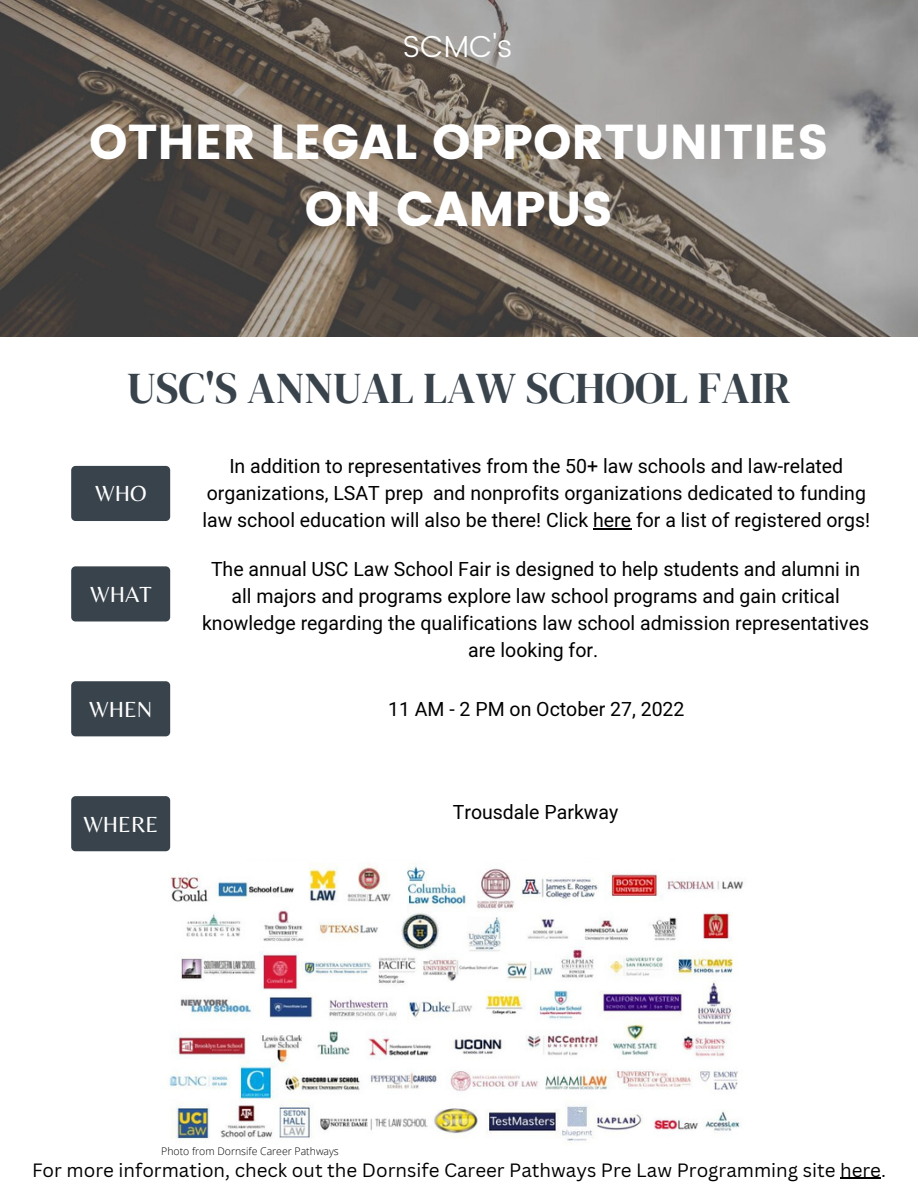
<style>
.page{position:relative;width:918px;height:1188px;background:#fff}
.page>*{position:absolute;margin:0;border:0;box-sizing:border-box;transform-origin:0 0}
.t1{font:48.9px/67.5px "Poppins";color:#fff;text-align:center}
.t2{font:43.95px "DM Serif Display";color:#39434c}
.t3{font:300 30.3px "Poppins";color:#fff}
.t4{font:22.8px "Belleza";color:#fff}
.t5{font:19.5px/27px "Mardoto";color:#000;text-align:center}
.t6{font:18.75px "Canva Sans";color:#000}
.t7{font:300 10.5px "Open Sans";color:#000}
</style>
<div class="page">
<img style="left:0;top:0;width:918px;height:336px">
<img style="left:169px;top:865px;width:575px;height:276px">
<div style="left:71px;top:466px;width:99px;height:55px;background:#39434c;border-radius:4px"></div>
<hr style="left:593px;top:528px;width:38px;height:2px;background:#000">
<div style="left:71px;top:566px;width:99px;height:55px;background:#39434c;border-radius:4px"></div>
<div style="left:71px;top:681px;width:99px;height:55px;background:#39434c;border-radius:4px"></div>
<div style="left:71px;top:796px;width:99px;height:55px;background:#39434c;border-radius:4px"></div>
<hr style="left:840px;top:1178px;width:41px;height:1px;background:#000">
<h3 class="t3" style="left:403px;top:28px;width:111px">SCMC's</h3>
<h1 class="t1" style="left:89px;top:108px;width:741px">OTHER LEGAL OPPORTUNITIES<br>ON CAMPUS</h1>
<h2 class="t2" style="left:127px;top:358px;width:665px">USC'S ANNUAL LAW SCHOOL FAIR</h2>
<p class="t4" style="left:95px;top:480px;width:53px">WHO</p>
<p class="t4" style="left:90px;top:581px;width:63px">WHAT</p>
<p class="t4" style="left:89px;top:696px;width:65px">WHEN</p>
<p class="t4" style="left:83px;top:810px;width:76px">WHERE</p>
<p class="t5" style="left:202px;top:453px;width:669px">In addition to representatives from the 50+ law schools and law-related organizations, LSAT prep and nonprofits organizations dedicated to funding law school education will also be there! Click here for a list of registered orgs!</p>
<p class="t5" style="left:202px;top:556px;width:668px">The annual USC Law School Fair is designed to help students and alumni in all majors and programs explore law school programs and gain critical knowledge regarding the qualifications law school admission representatives are looking for.</p>
<p class="t5" style="left:388px;top:695px;width:298px">11 AM - 2 PM on October 27, 2022</p>
<p class="t5" style="left:453px;top:799px;width:167px">Trousdale Parkway</p>
<p class="t7" style="left:161px;top:1144px;width:179px">Photo from Dornsife Career Pathways</p>
<p class="t6" style="left:32px;top:1157px;width:855px">For more information, check out the Dornsife Career Pathways Pre Law Programming site here.</p>
</div>
